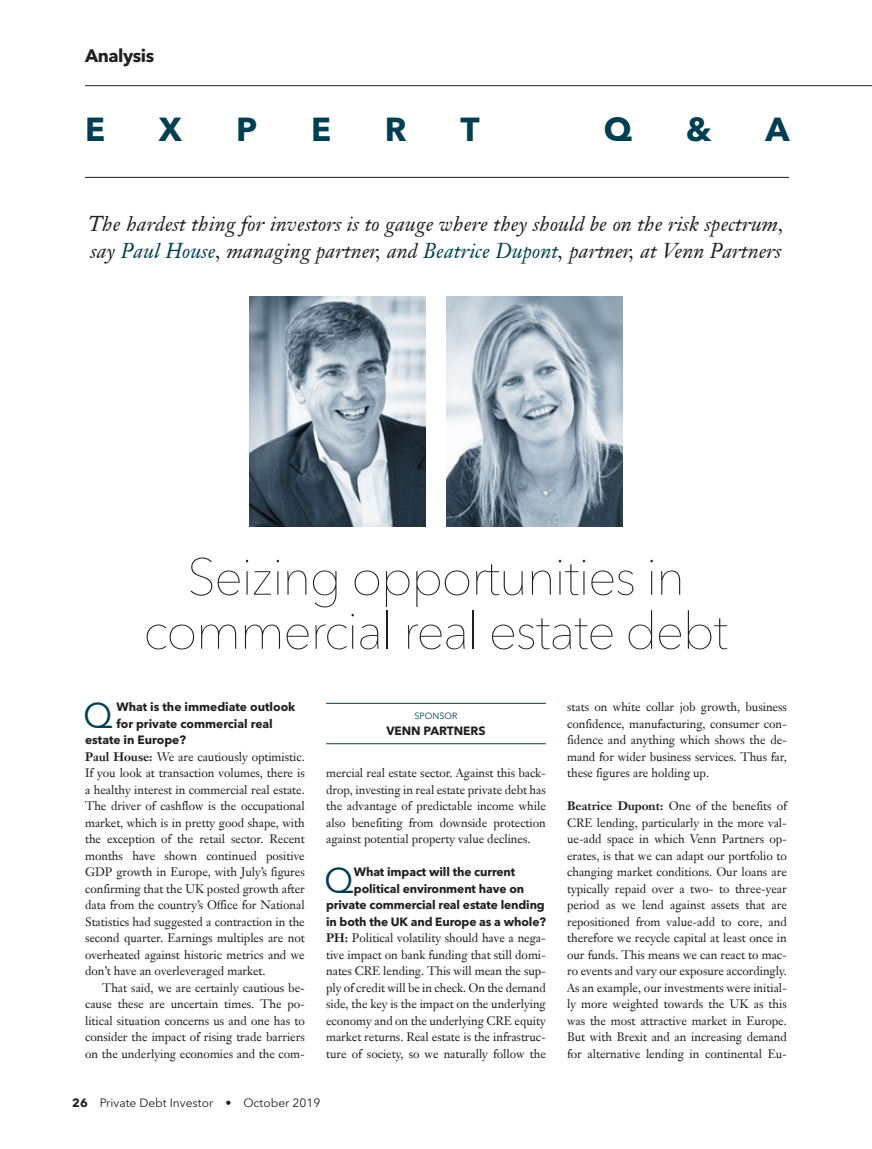
<style>
.page{position:relative;width:872px;height:1149px;background:#fff}
.page>*{position:absolute;margin:0;border:0;box-sizing:border-box;transform-origin:0 0}
.t1{font:200 51px/54px "Avenir Next LT Pro";letter-spacing:-.03em;color:#231f20;text-align:center}
.t2{font:35.25px "Avenir Next LT Pro";color:#003f52}
.t3{font:700 33px "Avenir Next LT Pro";color:#003f52}
.t4{font:italic 21px/27px "Janson Text LT Pro";letter-spacing:.005em;color:#231f20}
.t5{font:700 18px "Avenir Next LT Pro";letter-spacing:-.025em;color:#231f20}
.t6{font:12px/16.5px "Janson Text LT Pro";letter-spacing:-.005em;color:#231f20;text-align:justify}
.t7{font:700 12px/16.5px "Avenir Next LT Pro";letter-spacing:-.01em;color:#231f20;text-align:center}
.t8{font:12px "Avenir Next LT Pro";color:#231f20}
.t9{font:9px "Avenir Next LT Pro";color:#003f52}
.s1{color:#003f52}
.s2{font-weight:700}
</style>
<div class="page">
<hr style="left:85px;top:85px;width:787px;height:1px;background:#231f20">
<hr style="left:85px;top:177px;width:704px;height:1px;background:#231f20">
<hr style="left:326px;top:702px;width:220px;height:1px;background:#003f52">
<hr style="left:326px;top:743px;width:220px;height:1px;background:#003f52">
<img style="left:250px;top:296px;width:175px;height:230px">
<img style="left:446px;top:296px;width:176px;height:230px">
<h3 class="t5" style="left:85px;top:45px;width:71px">Analysis</h3>
<h3 class="t3" style="left:85px;top:110px;width:22px">E</h3>
<h3 class="t3" style="left:159px;top:110px;width:25px">X</h3>
<h3 class="t3" style="left:236px;top:110px;width:23px">P</h3>
<h3 class="t3" style="left:311px;top:110px;width:22px">E</h3>
<h3 class="t3" style="left:385px;top:110px;width:23px">R</h3>
<h3 class="t3" style="left:460px;top:110px;width:21px">T</h3>
<h3 class="t3" style="left:604px;top:110px;width:30px">Q</h3>
<h3 class="t3" style="left:686px;top:110px;width:27px">&amp;</h3>
<h3 class="t3" style="left:765px;top:110px;width:26px">A</h3>
<h3 class="t4" style="left:88px;top:211px;width:697px">The hardest thing for investors is to gauge where they should be on the risk spectrum, say <span class="s1">Paul House</span>, managing partner, and <span class="s1">Beatrice Dupont</span>, partner, at Venn Partners</h3>
<h1 class="t1" style="left:143px;top:549px;width:586px">Seizing opportunities in commercial real estate debt</h1>
<h2 class="t2" style="left:83px;top:694px;width:31px">Q</h2>
<p class="t7" style="left:116px;top:698px;width:180px">What is the immediate outlook</p>
<p class="t7" style="left:116px;top:714px;width:158px">for private commercial real</p>
<p class="t7" style="left:85px;top:731px;width:102px">estate in Europe?</p>
<p class="t6" style="left:85px;top:748px;width:221px"><span class="s2">Paul House:</span> We are cautiously optimistic.<br>If you look at transaction volumes, there is a healthy interest in commercial real estate.<br>The driver of cashflow is the occupational market, which is in pretty good shape, with the exception of the retail sector. Recent months have shown continued positive GDP growth in Europe, with July’s figures confirming that the UK posted growth after data from the country’s Office for National Statistics had suggested a contraction in the second quarter. Earnings multiples are not overheated against historic metrics and we don’t have an overleveraged market.</p>
<p class="t6" style="left:85px;top:979px;width:221px;text-indent:17px">That said, we are certainly cautious be&shy;cause these are uncertain times. The po&shy;litical situation concerns us and one has to consider the impact of rising trade barriers on the underlying economies and the com-</p>
<p class="t9" style="left:414px;top:709px;width:44px">SPONSOR</p>
<p class="t7" style="left:386px;top:722px;width:101px">VENN PARTNERS</p>
<p class="t6" style="left:326px;top:764px;width:221px">mercial real estate sector. Against this back&shy;drop, investing in real estate private debt has the advantage of predictable income while also benefiting from downside protection against potential property value declines.</p>
<h2 class="t2" style="left:324px;top:859px;width:31px">Q</h2>
<p class="t7" style="left:326px;top:863px;width:221px">What impact will the current<br>political environment have on<br>private commercial real estate lending in both the UK and Europe as a whole?</p>
<p class="t6" style="left:326px;top:929px;width:221px"><span class="s2">PH:</span> Political volatility should have a nega&shy;tive impact on bank funding that still domi&shy;nates CRE lending. This will mean the sup&shy;ply of credit will be in check. On the demand side, the key is the impact on the underlying economy and on the underlying CRE equity market returns. Real estate is the infrastruc&shy;ture of society, so we naturally follow the</p>
<p class="t8" style="left:72px;top:1095px;width:250px"><span class="s2">26</span> Private Debt Investor • October 2019</p>
<p class="t6" style="left:567px;top:698px;width:221px">stats on white collar job growth, business confidence, manufacturing, consumer con&shy;fidence and anything which shows the de&shy;mand for wider business services. Thus far, these figures are holding up.</p>
<p class="t6" style="left:567px;top:797px;width:221px"><span class="s2">Beatrice Dupont:</span> One of the benefits of CRE lending, particularly in the more val&shy;ue-add space in which Venn Partners op&shy;erates, is that we can adapt our portfolio to changing market conditions. Our loans are typically repaid over a two- to three-year period as we lend against assets that are repositioned from value-add to core, and therefore we recycle capital at least once in our funds. This means we can react to mac&shy;ro events and vary our exposure accordingly.<br>As an example, our investments were initial&shy;ly more weighted towards the UK as this was the most attractive market in Europe.<br>But with Brexit and an increasing demand for alternative lending in continental Eu-</p>
</div>
